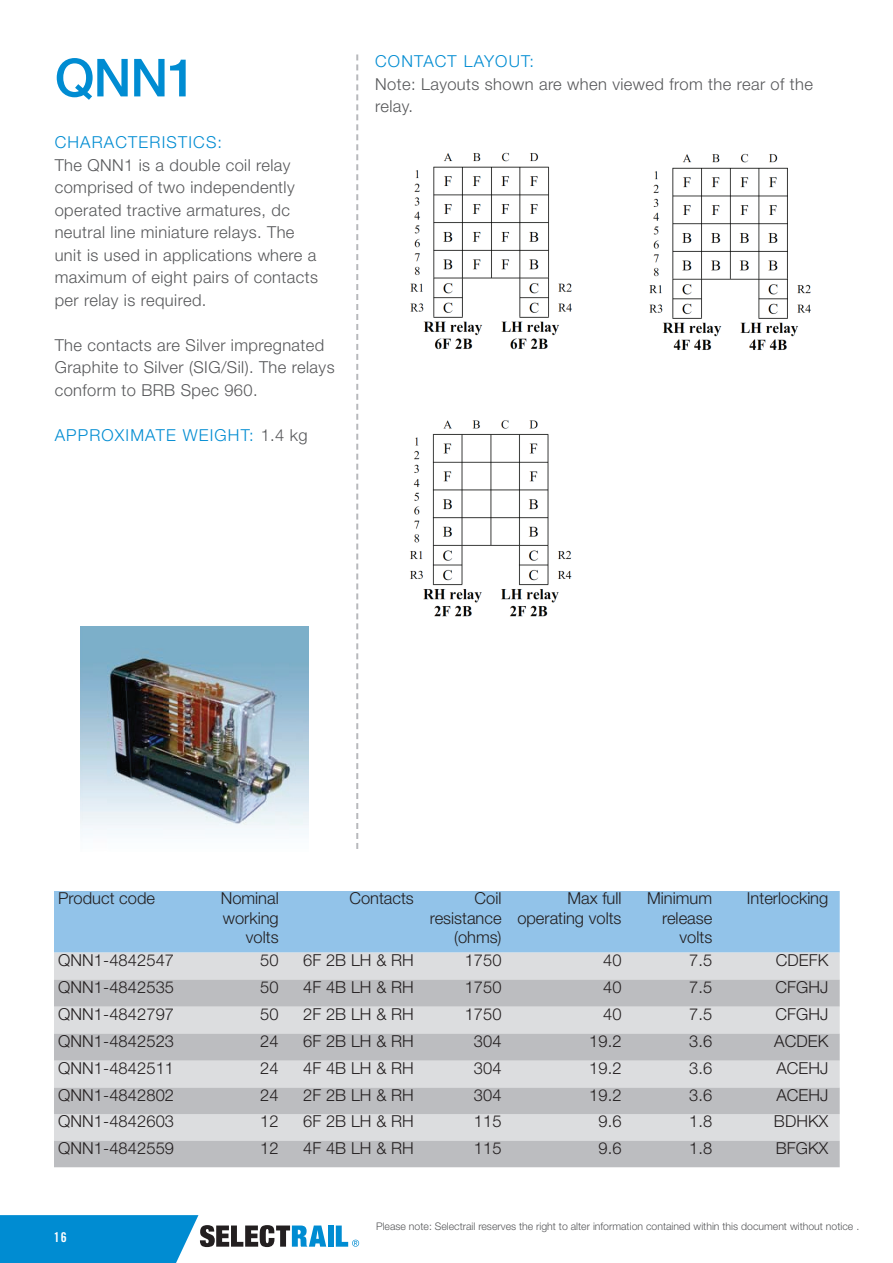
<style>
.page{position:relative;width:893px;height:1263px;background:#fff}
.page>*{position:absolute;margin:0;border:0;box-sizing:border-box;transform-origin:0 0}
.t1{font:500 52.5px "Helvetica Neue";color:#008cd2}
.t2{font:300 16.5px/19.5px "Helvetica Neue";letter-spacing:.005em;color:#231f20;text-align:right}
.t3{font:300 16.5px/22.5px "Helvetica Neue";letter-spacing:.025em;color:#57585a}
.t4{font:300 16.5px "Helvetica Neue";letter-spacing:.07em;color:#008cd2}
.t5{font:13.5px "Trade Gothic Bold Cond Twenty";color:#fff}
.t6{font:300 10.5px "Helvetica Neue";color:#57585a}
.s1{color:#008cd2}
</style>
<div class="page">
<svg style="left:356px;top:54px;width:2px;height:795px"></svg>
<img style="left:410px;top:152px;width:401px;height:198px">
<img style="left:81px;top:626px;width:227px;height:209px">
<div style="left:54px;top:891px;width:786px;height:61px;background:#92c3e9"></div>
<div style="left:54px;top:952px;width:786px;height:27px;background:#dcdddf"></div>
<svg style="left:54px;top:979px;width:786px;height:188px;fill:#bcbdc0"></svg>
<img style="left:410px;top:420px;width:162px;height:197px">
<svg style="left:0;top:1215px;width:326px;height:48px"></svg>
<div style="left:328px;top:1225px;width:6px;height:22px;background:#008cd2"></div>
<svg style="left:336px;top:1225px;width:23px;height:22px"></svg>
<h1 class="t1" style="left:55px;top:46px;width:143px">QNN1</h1>
<p class="t4" style="left:55px;top:132px;width:169px">Characteristics:</p>
<p class="t3" style="left:55px;top:153px;width:265px">The QNN 1 is a double coil relay comprised of two independently operated tractive armatures, dc neutral line miniature relays. The unit is used in applications where a maximum of eight pairs of contacts per relay is required.</p>
<p class="t3" style="left:55px;top:333px;width:281px">The contacts are Silver impregnated<br>Graphite to Silver (SIG/Sil). The relays conform to BRB Spec 960.</p>
<p class="t4" style="left:55px;top:425px;width:166px">Approxi mate Weigh</p>
<p class="t3" style="left:241px;top:423px;width:68px"><span class="s1">t:</span> 1.4 kg</p>
<p class="t4" style="left:375px;top:51px;width:161px">Contact Layout:</p>
<p class="t3" style="left:375px;top:72px;width:439px">Note: Layouts shown are when viewed from the rear of the relay.</p>
<p class="t2" style="left:58px;top:888px;width:98px">Product code</p>
<p class="t2" style="left:221px;top:888px;width:59px">Nominal working volts</p>
<p class="t2" style="left:349px;top:888px;width:66px">Contacts</p>
<p class="t2" style="left:430px;top:888px;width:73px">Coil resistance (ohms)</p>
<p class="t2" style="left:517px;top:888px;width:106px">Max full operating volts</p>
<p class="t2" style="left:647px;top:888px;width:67px">Minimum release volts</p>
<p class="t2" style="left:747px;top:888px;width:83px">Interlocking</p>
<p class="t2" style="left:58px;top:950px;width:117px">QNN 1-4842547</p>
<p class="t2" style="left:260px;top:950px;width:20px">50</p>
<p class="t2" style="left:303px;top:950px;width:112px">6F 2B LH &amp; RH</p>
<p class="t2" style="left:465px;top:950px;width:38px">1750</p>
<p class="t2" style="left:603px;top:950px;width:20px">40</p>
<p class="t2" style="left:689px;top:950px;width:25px">7.5</p>
<p class="t2" style="left:776px;top:950px;width:54px">CDEFK</p>
<p class="t2" style="left:58px;top:977px;width:117px">QNN 1-4842535</p>
<p class="t2" style="left:260px;top:977px;width:20px">50</p>
<p class="t2" style="left:303px;top:977px;width:112px">4F 4B LH &amp; RH</p>
<p class="t2" style="left:465px;top:977px;width:38px">1750</p>
<p class="t2" style="left:603px;top:977px;width:20px">40</p>
<p class="t2" style="left:689px;top:977px;width:25px">7.5</p>
<p class="t2" style="left:775px;top:977px;width:54px">CFGHJ</p>
<p class="t2" style="left:58px;top:1003px;width:117px">QNN 1-4842797</p>
<p class="t2" style="left:260px;top:1003px;width:20px">50</p>
<p class="t2" style="left:303px;top:1003px;width:112px">2F 2B LH &amp; RH</p>
<p class="t2" style="left:465px;top:1003px;width:38px">1750</p>
<p class="t2" style="left:603px;top:1003px;width:20px">40</p>
<p class="t2" style="left:689px;top:1003px;width:25px">7.5</p>
<p class="t2" style="left:775px;top:1003px;width:54px">CFGHJ</p>
<p class="t2" style="left:58px;top:1030px;width:117px">QNN 1-4842523</p>
<p class="t2" style="left:260px;top:1030px;width:20px">24</p>
<p class="t2" style="left:303px;top:1030px;width:112px">6F 2B LH &amp; RH</p>
<p class="t2" style="left:474px;top:1030px;width:29px">304</p>
<p class="t2" style="left:589px;top:1030px;width:34px">19.2</p>
<p class="t2" style="left:689px;top:1030px;width:25px">3.6</p>
<p class="t2" style="left:774px;top:1030px;width:56px">ACDEK</p>
<p class="t2" style="left:58px;top:1057px;width:117px">QNN 1-4842511</p>
<p class="t2" style="left:260px;top:1057px;width:20px">24</p>
<p class="t2" style="left:303px;top:1057px;width:112px">4F 4B LH &amp; RH</p>
<p class="t2" style="left:474px;top:1057px;width:29px">304</p>
<p class="t2" style="left:589px;top:1057px;width:34px">19.2</p>
<p class="t2" style="left:689px;top:1057px;width:25px">3.6</p>
<p class="t2" style="left:776px;top:1057px;width:12px">ACE</p>
<p class="t2" style="left:808px;top:1057px;width:21px">HJ</p>
<p class="t2" style="left:58px;top:1084px;width:117px">QNN 1-4842802</p>
<p class="t2" style="left:260px;top:1084px;width:20px">24</p>
<p class="t2" style="left:303px;top:1084px;width:112px">2F 2B LH &amp; RH</p>
<p class="t2" style="left:474px;top:1084px;width:29px">304</p>
<p class="t2" style="left:589px;top:1084px;width:34px">19.2</p>
<p class="t2" style="left:689px;top:1084px;width:25px">3.6</p>
<p class="t2" style="left:776px;top:1084px;width:12px">ACE</p>
<p class="t2" style="left:808px;top:1084px;width:21px">HJ</p>
<p class="t2" style="left:58px;top:1111px;width:117px">QNN 1-4842603</p>
<p class="t2" style="left:260px;top:1111px;width:20px">12</p>
<p class="t2" style="left:303px;top:1111px;width:112px">6F 2B LH &amp; RH</p>
<p class="t2" style="left:474px;top:1111px;width:29px">115</p>
<p class="t2" style="left:598px;top:1111px;width:25px">9.6</p>
<p class="t2" style="left:689px;top:1111px;width:25px">1.8</p>
<p class="t2" style="left:774px;top:1111px;width:56px">BDHKX</p>
<p class="t2" style="left:58px;top:1138px;width:117px">QNN 1-4842559</p>
<p class="t2" style="left:260px;top:1138px;width:20px">12</p>
<p class="t2" style="left:303px;top:1138px;width:112px">4F 4B LH &amp; RH</p>
<p class="t2" style="left:474px;top:1138px;width:29px">115</p>
<p class="t2" style="left:598px;top:1138px;width:25px">9.6</p>
<p class="t2" style="left:689px;top:1138px;width:25px">1.8</p>
<p class="t2" style="left:776px;top:1138px;width:54px">BFGKX</p>
<p class="t5" style="left:54px;top:1229px;width:14px">16</p>
<p class="t6" style="left:376px;top:1220px;width:485px">Please note: Selectrail reserves the right to alter information contained within this document without notice .</p>
</div>
